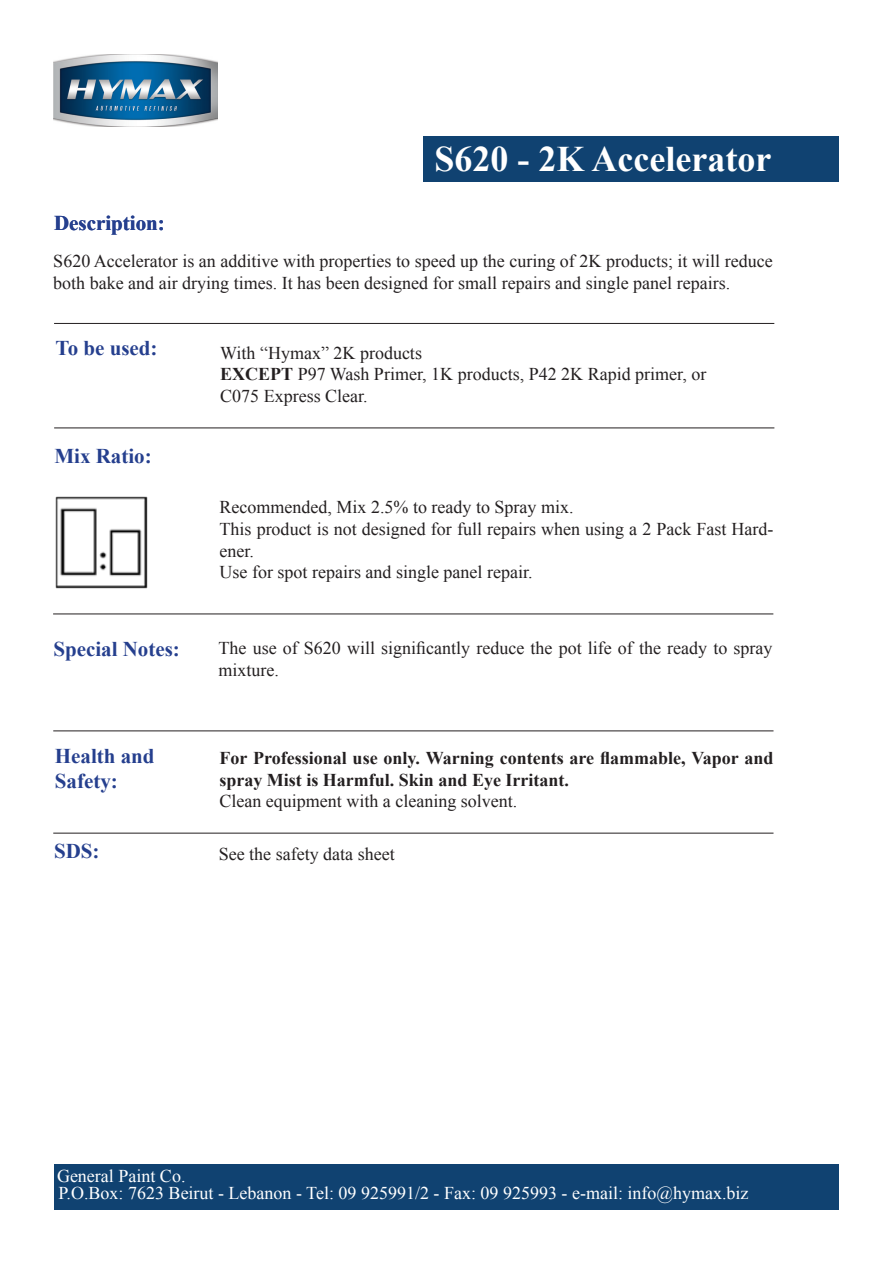
<style>
.page{position:relative;width:893px;height:1263px;background:#fff}
.page>*{position:absolute;margin:0;border:0;box-sizing:border-box;transform-origin:0 0}
.t1{font:700 36px "Times New Roman";color:#fff}
.t2{font:700 21px "Times New Roman";color:#253f8e}
.t3{font:18px/21.6px "Times New Roman";color:#231f20}
.t4{font:700 18px/21.6px "Times New Roman";color:#231f20}
.t5{font:18px "Times New Roman";color:#fff}
.s1{font-weight:700}
</style>
<div class="page">
<div style="left:54px;top:1164px;width:785px;height:46px;background:#104271"></div>
<div style="left:423px;top:136px;width:416px;height:46px;background:#104271"></div>
<hr style="left:54px;top:428px;width:720px;height:1px;background:#231f20">
<img style="left:53px;top:54px;width:164px;height:72px">
<hr style="left:54px;top:323px;width:720px;height:1px;background:#231f20">
<hr style="left:53px;top:614px;width:720px;height:1px;background:#231f20">
<hr style="left:53px;top:731px;width:720px;height:1px;background:#231f20">
<hr style="left:53px;top:833px;width:720px;height:1px;background:#231f20">
<img style="left:56px;top:496px;width:92px;height:93px">
<p class="t1" style="left:434px;top:134px;width:338px">S620 - 2K Accelerator</p>
<p class="t2" style="left:54px;top:208px;width:112px">Description:</p>
<p class="t3" style="left:53px;top:250px;width:721px">S620 Accelerator is an additive with properties to speed up the curing of 2K products; it will reduce both bake and air drying times. It has been designed for small repairs and single panel repairs.</p>
<p class="t2" style="left:56px;top:334px;width:103px">To be used:</p>
<p class="t3" style="left:220px;top:341px;width:203px">With “Hymax” 2K products</p>
<p class="t3" style="left:220px;top:363px;width:488px"><span class="s1">EXCEPT</span> P97 Wash Primer, 1K products, P42 2K Rapid primer, or</p>
<p class="t3" style="left:220px;top:385px;width:149px">C075 Express Clear.</p>
<p class="t2" style="left:54px;top:441px;width:99px">Mix Ratio:</p>
<p class="t3" style="left:220px;top:496px;width:355px">Recommended, Mix 2.5% to ready to Spray mix.</p>
<p class="t3" style="left:220px;top:518px;width:555px">This product is not designed for full repairs when using a 2 Pack Fast Hard&shy;ener.</p>
<p class="t3" style="left:220px;top:561px;width:314px">Use for spot repairs and single panel repair.</p>
<p class="t2" style="left:53px;top:635px;width:128px">Special Notes:</p>
<p class="t3" style="left:219px;top:637px;width:555px">The use of S620 will significantly reduce the pot life of the ready to spray mixture.</p>
<p class="t2" style="left:55px;top:741px;width:101px">Health and</p>
<p class="t2" style="left:55px;top:766px;width:64px">Safety:</p>
<p class="t4" style="left:219px;top:747px;width:555px">For Professional use only. Warning contents are flammable, Vapor and spray Mist is Harmful. Skin and Eye Irritant.</p>
<p class="t3" style="left:219px;top:790px;width:299px">Clean equipment with a cleaning solvent.</p>
<p class="t2" style="left:54px;top:837px;width:47px">SDS:</p>
<p class="t3" style="left:219px;top:843px;width:177px">See the safety data sheet</p>
<p class="t5" style="left:57px;top:1164px;width:130px">General Paint Co.</p>
<p class="t5" style="left:59px;top:1181px;width:691px">P.O.Box: 7623 Beirut - Lebanon - Tel: 09 925991/2 - Fax: 09 925993 - e-mail: info@hymax.biz</p>
</div>
